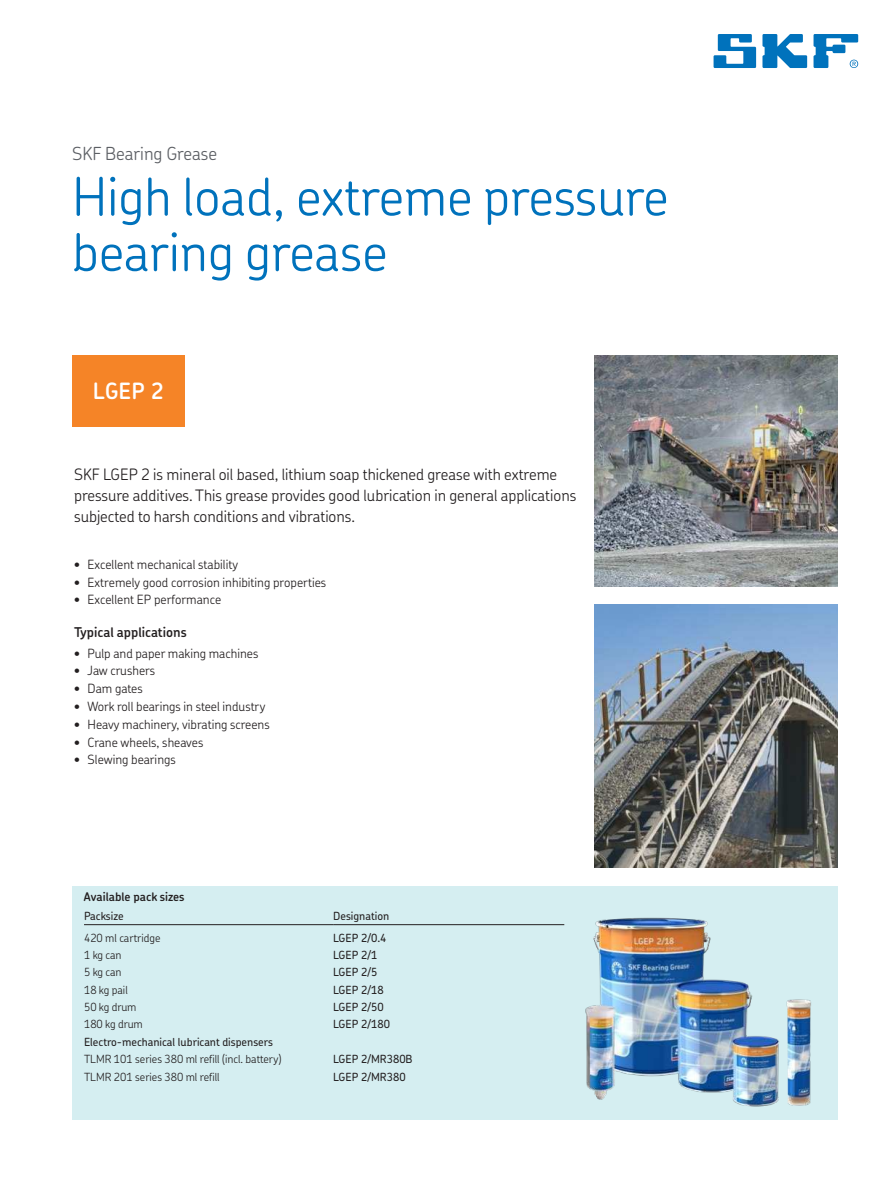
<style>
.page{position:relative;width:893px;height:1191px;background:#fff}
.page>*{position:absolute;margin:0;border:0;box-sizing:border-box;transform-origin:0 0}
.t1{font:300 52.5px/55.5px "SKF Chevin OT";color:#0072bc}
.t2{font:600 22.5px "SKF Chevin OT";color:#fff}
.t3{font:300 18px "SKF Chevin OT";color:#5c5f64}
.t4{font:300 15.75px/21px "SKF Chevin OT";color:#231f20}
.t5{font:600 13.5px "SKF Chevin OT";color:#231f20}
.t6{font:300 12.75px/17.7px "SKF Chevin OT";color:#231f20}
.t7{font:600 12px "SKF Chevin OT";color:#231f20}
.t8{font:500 11.25px "SKF Chevin OT";color:#231f20}
.t9{font:300 11.25px "SKF Chevin OT";color:#231f20}
</style>
<div class="page">
<svg style="left:713px;top:34px;width:43px;height:34px"></svg>
<svg style="left:762px;top:34px;width:45px;height:34px"></svg>
<svg style="left:813px;top:34px;width:45px;height:34px"></svg>
<div style="left:72px;top:886px;width:765px;height:234px;background:#d5eef1"></div>
<img style="left:594px;top:355px;width:243px;height:232px">
<img style="left:594px;top:604px;width:243px;height:264px">
<div style="left:72px;top:355px;width:112px;height:72px;background:#f58427"></div>
<img style="left:534px;top:898px;width:304px;height:216px">
<hr style="left:84px;top:924px;width:249px;height:1px;background:#231f20">
<hr style="left:333px;top:924px;width:231px;height:1px;background:#231f20">
<h3 class="t3" style="left:72px;top:145px;width:147px">SKF Bearing Grease</h3>
<h1 class="t1" style="left:72px;top:171px;width:598px">High load, extreme pressure bearing grease</h1>
<h2 class="t2" style="left:93px;top:380px;width:73px">LGEP 2</h2>
<p class="t4" style="left:74px;top:464px;width:504px">SKF LGEP 2 is mineral oil based, lithium soap thickened grease with extreme pressure additives. This grease provides good lubrication in general applications subjected to harsh conditions and vibrations.</p>
<p class="t6" style="left:74px;top:556px;width:254px">" Excellent mechanical stability<br>" Extremely good corrosion inhibiting properties " Excellent EP performance</p>
<p class="t5" style="left:74px;top:626px;width:114px">Typical applications</p>
<p class="t6" style="left:74px;top:645px;width:197px">" Pulp and paper making machines<br>" Jaw crushers<br>" Dam gates<br>" Work roll bearings in steel industry " Heavy machinery, vibrating screens " Crane wheels, sheaves<br>" Slewing bearings</p>
<p class="t7" style="left:84px;top:891px;width:102px">Available pack sizes</p>
<p class="t8" style="left:84px;top:911px;width:41px">Packsize</p>
<p class="t8" style="left:333px;top:911px;width:58px">Designation</p>
<p class="t9" style="left:84px;top:932px;width:78px">420 ml cartridge</p>
<p class="t8" style="left:333px;top:932px;width:55px">LGEP 2/0.4</p>
<p class="t9" style="left:84px;top:950px;width:39px">1 kg can</p>
<p class="t8" style="left:333px;top:950px;width:46px">LGEP 2/1</p>
<p class="t9" style="left:84px;top:967px;width:39px">5 kg can</p>
<p class="t8" style="left:333px;top:967px;width:46px">LGEP 2/5</p>
<p class="t9" style="left:84px;top:984px;width:45px">18 kg pail</p>
<p class="t8" style="left:333px;top:984px;width:52px">LGEP 2/18</p>
<p class="t9" style="left:84px;top:1002px;width:54px">50 kg drum</p>
<p class="t8" style="left:333px;top:1002px;width:52px">LGEP 2/50</p>
<p class="t9" style="left:84px;top:1019px;width:60px">180 kg drum</p>
<p class="t8" style="left:333px;top:1019px;width:58px">LGEP 2/180</p>
<p class="t8" style="left:84px;top:1037px;width:190px">Electro-mechanical lubricant dispensers</p>
<p class="t9" style="left:84px;top:1054px;width:199px">TLMR 101 series 380 ml refill (incl. battery)</p>
<p class="t8" style="left:333px;top:1054px;width:81px">LGEP 2/MR380B</p>
<p class="t9" style="left:84px;top:1071px;width:137px">TLMR 201 series 380 ml refill</p>
<p class="t8" style="left:333px;top:1071px;width:74px">LGEP 2/MR380</p>
</div>
